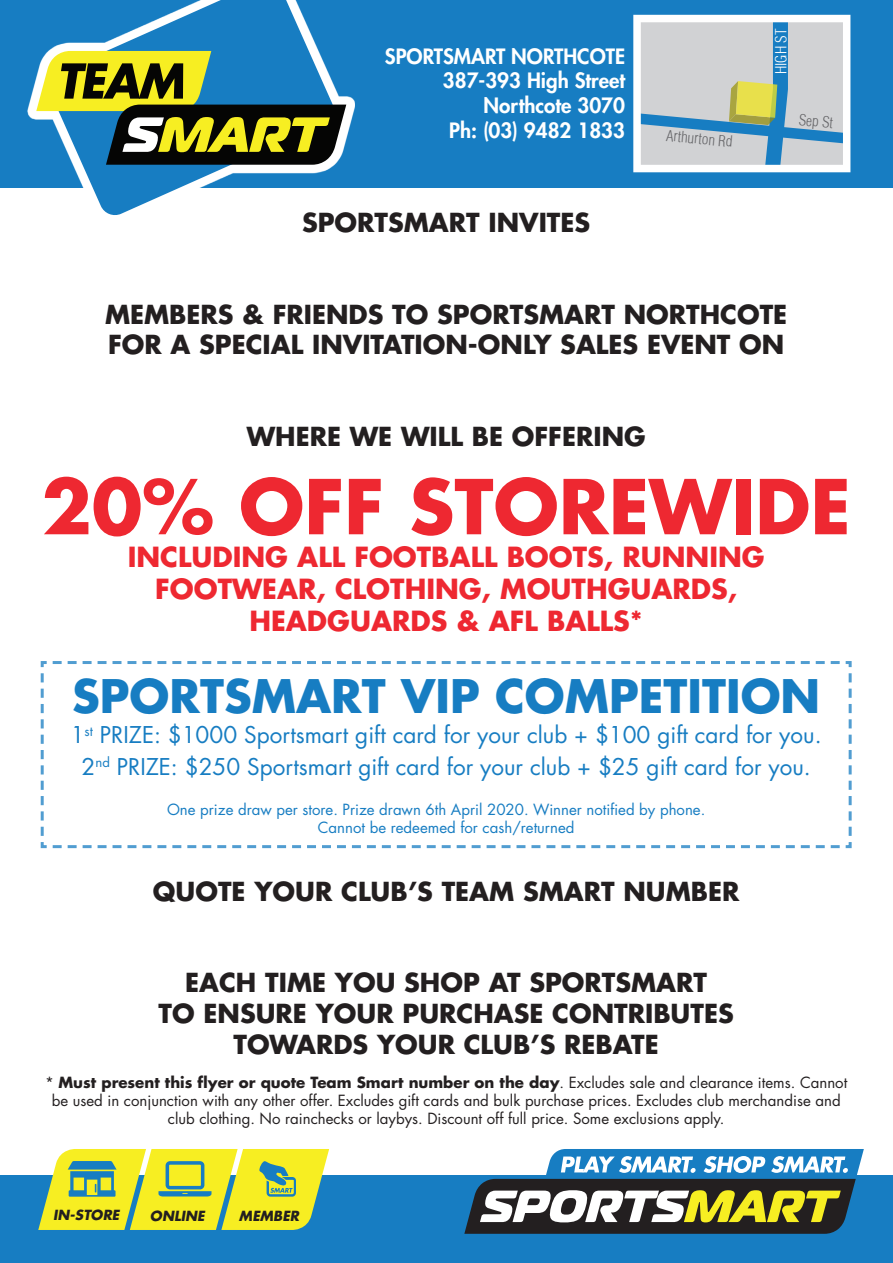
<style>
.page{position:relative;width:893px;height:1263px;background:#fff}
.page>*{position:absolute;margin:0;border:0;box-sizing:border-box;transform-origin:0 0}
.t1{font:700 73.5px "Futura Std";color:#ee2831}
.t2{font:700 45px "Futura Std";color:#177dc2}
.t3{font:700 27px/32.4px "Futura Std";color:#ee2831;text-align:center}
.t4{font:700 25.5px/30.6px "Futura Std";color:#231f20}
.t5{font:22.5px "Futura Std";color:#177dc2}
.t6{font:800 20.55px "Futura Std";color:#fff}
.t7{font:15px/18px "Futura Std";color:#231f20;text-align:center}
.t8{font:15px/18px "Futura Std";color:#177dc2}
.t9{font:300 condensed 15px "Helvetica";color:#656568}
.t10{font:300 condensed 15px "Helvetica";color:#fff}
.t11{font:italic 700 13.65px "Futura Std";color:#231f20}
.s1{font-weight:700}
</style>
<div class="page">
<div style="left:0;top:1175px;width:893px;height:88px;background:#177dc2"></div>
<svg style="left:38px;top:1149px;width:291px;height:81px;background:#cfda46"></svg>
<svg style="left:464px;top:1149px;width:400px;height:85px"></svg>
<div style="left:0;top:0;width:893px;height:187px;background:#177dc2"></div>
<svg style="left:633px;top:15px;width:217px;height:157px;background:#c2ced0"></svg>
<svg style="left:28px;top:78px;width:327px;height:110px"></svg>
<svg style="left:47px;top:0;width:288px;height:215px"></svg>
<svg style="left:36px;top:51px;width:310px;height:114px"></svg>
<svg style="left:40px;top:661px;width:812px;height:188px"></svg>
<p class="t6" style="left:385px;top:43px;width:242px">SPORTSMART NORTHCOTE</p>
<p class="t6" style="left:443px;top:68px;width:184px">387-393 High Street</p>
<p class="t6" style="left:484px;top:93px;width:143px">Northcote 3070</p>
<p class="t6" style="left:449px;top:117px;width:177px">Ph: (03) 9482 1833</p>
<p class="t4" style="left:302px;top:207px;width:290px">SPORTSMART INVITES</p>
<p class="t9" style="left:667px;top:126px;width:68px;rotate:5deg">Arthurton Rd</p>
<p class="t10" style="left:772px;top:74px;width:47px;rotate:-90deg">HIGH ST</p>
<p class="t9" style="left:800px;top:110px;width:36px;rotate:5deg">Sep St</p>
<p class="t4" style="left:105px;top:298px;width:684px">MEMBERS &amp; FRIENDS TO SPORTSMART NORTHCOTE<br>FOR A SPECIAL INVITATION-ONLY SALES EVENT ON</p>
<p class="t4" style="left:247px;top:421px;width:400px">WHERE WE WILL BE OFFERING</p>
<p class="t1" style="left:41px;top:458px;width:811px">20% OFF STOREWIDE</p>
<p class="t3" style="left:128px;top:540px;width:638px">INCLUDING ALL FOOTBALL BOOTS, RUNNING<br>FOOTWEAR, CLOTHING, MOUTHGUARDS,<br>HEADGUARDS &amp; AFL BALLS*</p>
<p class="t2" style="left:72px;top:666px;width:750px">SPORTSMART VIP COMPETITION</p>
<p class="t5" style="left:71px;top:721px;width:752px">1<sup>st</sup> PRIZE: $1000 Sportsmart gift card for your club + $100 gift card for you.</p>
<p class="t5" style="left:82px;top:752px;width:731px">2<sup>nd</sup> PRIZE: $250 Sportsmart gift card for your club + $25 gift card for you.</p>
<p class="t8" style="left:318px;top:801px;width:389px;text-indent:-151px">One prize draw per store. Prize drawn 6th April 2020. Winner notified by phone.<br>Cannot be redeemed for cash/returned</p>
<p class="t4" style="left:153px;top:875px;width:588px">QUOTE YOUR CLUB’S TEAM SMART NUMBER</p>
<p class="t4" style="left:159px;top:967px;width:577px;text-align:center">EACH TIME YOU SHOP AT SPORTSMART<br>TO ENSURE YOUR PURCHASE CONTRIBUTES<br>TOWARDS YOUR CLUB’S REBATE</p>
<p class="t7" style="left:45px;top:1074px;width:804px">* <span class="s1">Must present this flyer or quote Team Smart number on the day</span>. Excludes sale and clearance items. Cannot be used in conjunction with any other offer. Excludes gift cards and bulk purchase prices. Excludes club merchandise and club clothing. No rainchecks or laybys. Discount off full price. Some exclusions apply.</p>
<p class="t11" style="left:53px;top:1205px;width:68px">IN-STORE</p>
<p class="t11" style="left:150px;top:1206px;width:56px">ONLINE</p>
<p class="t11" style="left:239px;top:1206px;width:62px">MEMBER</p>
</div>
